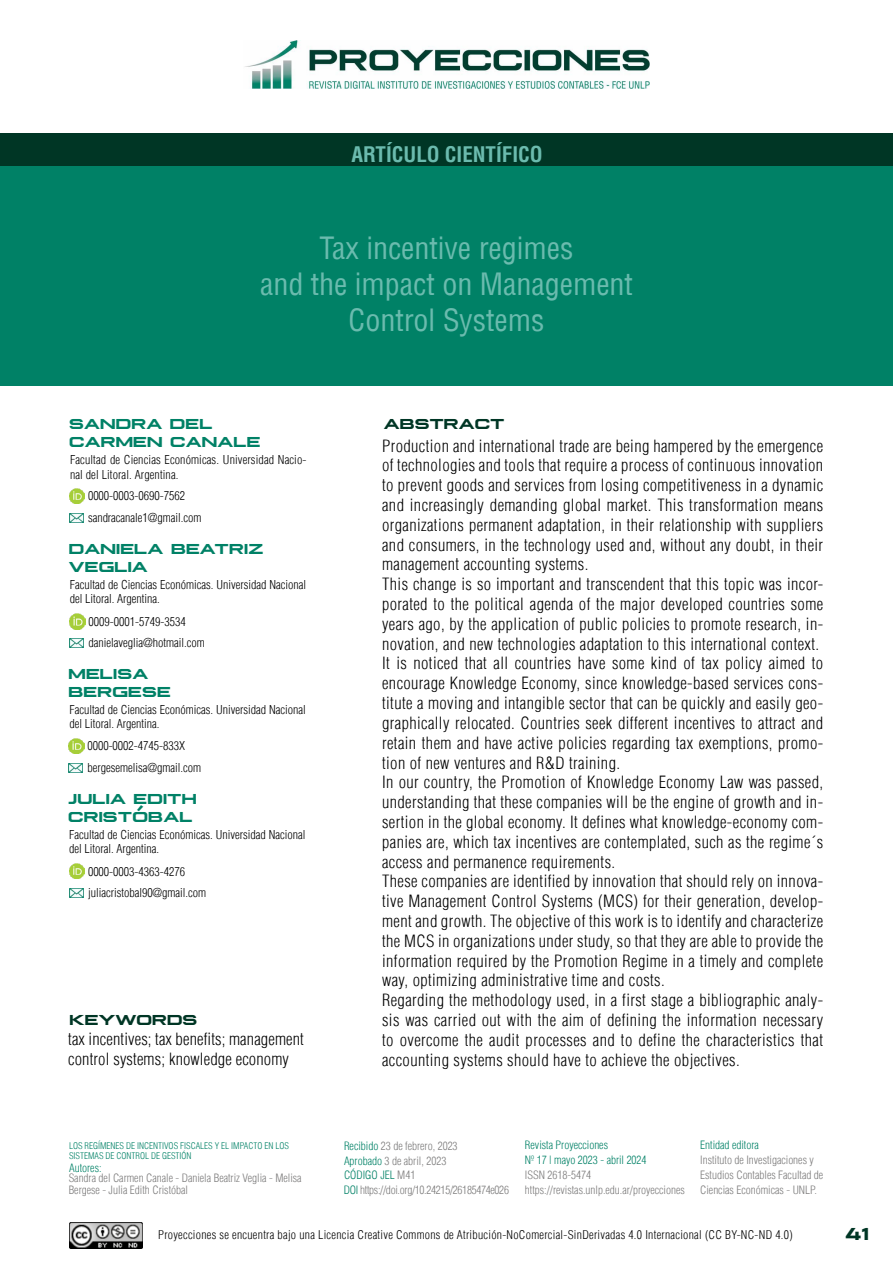
<style>
.page{position:relative;width:893px;height:1263px;background:#fff}
.page>*{position:absolute;margin:0;border:0;box-sizing:border-box;transform-origin:0 0}
.t1{font:30px/36px "Switzerland Condensed";color:#6bbbae;text-align:center}
.t2{font:700 condensed 21px "Switzerland";color:#6bbbae}
.t3{font:700 18px "Plateia";color:#003625}
.t4{font:16.5px/19.8px "Switzerland Cond Light";letter-spacing:.025em;color:#000}
.t5{font:700 15px/18px "Plateia";letter-spacing:.01em;color:#008166}
.t6{font:700 15px "Plateia";color:#003625}
.t7{font:12px/14.4px "Switzerland Cond Light";color:#000}
.t8{font:11.7px "Switzerland Cond Light";letter-spacing:.025em;color:#000}
.t9{font:11.25px/15px "Switzerland Cond Light";color:#7c7b7b}
.t10{font:11.25px/15px "Switzerland Cond Light";color:#008166}
.t11{font:11.25px/15.1px "Switzerland Cond Light";letter-spacing:-.025em;color:#7c7b7b}
.t12{font:9px/10.5px "Switzerland Cond Light";color:#008166}
.s1{color:#008166}
</style>
<div class="page">
<div style="left:0;top:134px;width:893px;height:33px;background:#003625"></div>
<img style="left:245px;top:40px;width:404px;height:48px">
<img style="left:69px;top:1222px;width:73px;height:26px">
<div style="left:0;top:166px;width:893px;height:219px;background:#008166"></div>
<img style="left:69px;top:488px;width:16px;height:16px">
<img style="left:70px;top:638px;width:14px;height:10px">
<img style="left:70px;top:614px;width:15px;height:15px">
<img style="left:69px;top:513px;width:14px;height:9px">
<img style="left:69px;top:738px;width:15px;height:15px">
<img style="left:69px;top:888px;width:14px;height:10px">
<img style="left:69px;top:863px;width:16px;height:16px">
<svg style="left:69px;top:763px;width:13px;height:9px"></svg>
<p class="t2" style="left:351px;top:141px;width:193px">ARTÍCULO CIENTÍFICO</p>
<h1 class="t1" style="left:260px;top:230px;width:374px">Tax incentive regimes<br>and the impact on Management<br>Control Systems</h1>
<p class="t5" style="left:69px;top:415px;width:193px">SANDRA DEL<br>CARMEN CANALE</p>
<p class="t7" style="left:70px;top:452px;width:238px">Facultad de Ciencias Económicas. Universidad Nacio&shy;nal del Litoral. Argentina.</p>
<p class="t7" style="left:88px;top:485px;width:115px;line-height:21.8px">0000-0003-0690-7562 sandracanale1@gmail.com</p>
<p class="t5" style="left:69px;top:539px;width:196px">DANIELA BEATRIZ<br>VEGLIA</p>
<p class="t7" style="left:70px;top:577px;width:238px">Facultad de Ciencias Económicas. Universidad Nacional del Litoral. Argentina.</p>
<p class="t7" style="left:89px;top:610px;width:118px;line-height:21.8px">0009-0001-5749-3534 danielaveglia@hotmail.com</p>
<p class="t5" style="left:69px;top:665px;width:104px">MELISA<br>BERGESE</p>
<p class="t7" style="left:69px;top:702px;width:238px">Facultad de Ciencias Económicas. Universidad Nacional del Litoral. Argentina.</p>
<p class="t7" style="left:87px;top:735px;width:115px;line-height:21.8px">0000-0002-4745-833X bergesemelisa@gmail.com</p>
<p class="t5" style="left:68px;top:789px;width:130px">JULIA EDITH<br>CRISTÓBAL</p>
<p class="t7" style="left:69px;top:827px;width:238px">Facultad de Ciencias Económicas. Universidad Nacional del Litoral. Argentina.</p>
<p class="t7" style="left:88px;top:860px;width:120px;line-height:21.8px">0000-0003-4363-4276 juliacristobal90@gmail.com</p>
<p class="t6" style="left:69px;top:1011px;width:129px">KEYWORDS</p>
<p class="t4" style="left:68px;top:1029px;width:237px">tax incentives; tax benefits; management control systems; knowledge economy</p>
<p class="t12" style="left:69px;top:1140px;width:221px">LOS REGÍMENES DE INCENTIVOS FISCALES Y EL IMPACTO EN LOS<br>SISTEMAS DE CONTROL DE GESTIÓN</p>
<p class="t9" style="left:69px;top:1172px;width:234px;line-height:12px">Sandra del Carmen Canale - Daniela Beatriz Veglia - Melisa<br>Bergese - Julia Edith Cristóbal</p>
<p class="t10" style="left:69px;top:1160px;width:34px">Autores:</p>
<p class="t6" style="left:384px;top:415px;width:122px">ABSTRACT</p>
<p class="t4" style="left:382px;top:435px;width:443px">Production and international trade are being hampered by the emergence of technologies and tools that require a process of continuous innovation to prevent goods and services from losing competitiveness in a dynamic and increasingly demanding global market. This transformation means organizations permanent adaptation, in their relationship with suppliers and consumers, in the technology used and, without any doubt, in their management accounting systems.<br>This change is so important and transcendent that this topic was incor&shy;porated to the political agenda of the major developed countries some years ago, by the application of public policies to promote research, in&shy;novation, and new technologies adaptation to this international context.<br>It is noticed that all countries have some kind of tax policy aimed to encourage Knowledge Economy, since knowledge-based services cons&shy;titute a moving and intangible sector that can be quickly and easily geo&shy;graphically relocated. Countries seek different incentives to attract and retain them and have active policies regarding tax exemptions, promo&shy;tion of new ventures and R&amp;D training.<br>In our country, the Promotion of Knowledge Economy Law was passed, understanding that these companies will be the engine of growth and in&shy;sertion in the global economy. It defines what knowledge-economy com&shy;panies are, which tax incentives are contemplated, such as the regime´s access and permanence requirements.<br>These companies are identified by innovation that should rely on innova&shy;tive Management Control Systems (MCS) for their generation, develop&shy;ment and growth. The objective of this work is to identify and characterize the MCS in organizations under study, so that they are able to provide the information required by the Promotion Regime in a timely and complete way, optimizing administrative time and costs.<br>Regarding the methodology used, in a first stage a bibliographic analy&shy;sis was carried out with the aim of defining the information necessary to overcome the audit processes and to define the characteristics that accounting systems should have to achieve the objectives.</p>
<p class="t9" style="left:344px;top:1138px;width:115px"><span class="s1">Recibido</span> 23 de febrero, 2023<br><span class="s1">Aprobado</span> 3 de abril, 2023</p>
<p class="t11" style="left:344px;top:1167px;width:167px"><span class="s1">CÓDIGO JEL</span> M41<br><span class="s1">DOI</span> https://doi.org/10.24215/26185474e026</p>
<p class="t10" style="left:525px;top:1137px;width:123px">Revista Proyecciones<br>Nº 17 | mayo 2023 - abril 2024</p>
<p class="t9" style="left:525px;top:1167px;width:161px">ISSN 2618-5474 https://revistas.unlp.edu.ar/proyecciones</p>
<p class="t10" style="left:700px;top:1137px;width:60px">Entidad editora</p>
<p class="t9" style="left:700px;top:1152px;width:125px">Instituto de Investigaciones y<br>Estudios Contables Facultad de<br>Ciencias Económicas - UNLP.</p>
<p class="t8" style="left:158px;top:1228px;width:636px">Proyecciones se encuentra bajo una Licencia Creative Commons de Atribución-NoComercial-SinDerivadas 4.0 Internacional (CC BY-NC-ND 4.0)</p>
<p class="t3" style="left:845px;top:1223px;width:25px">41</p>
</div>
